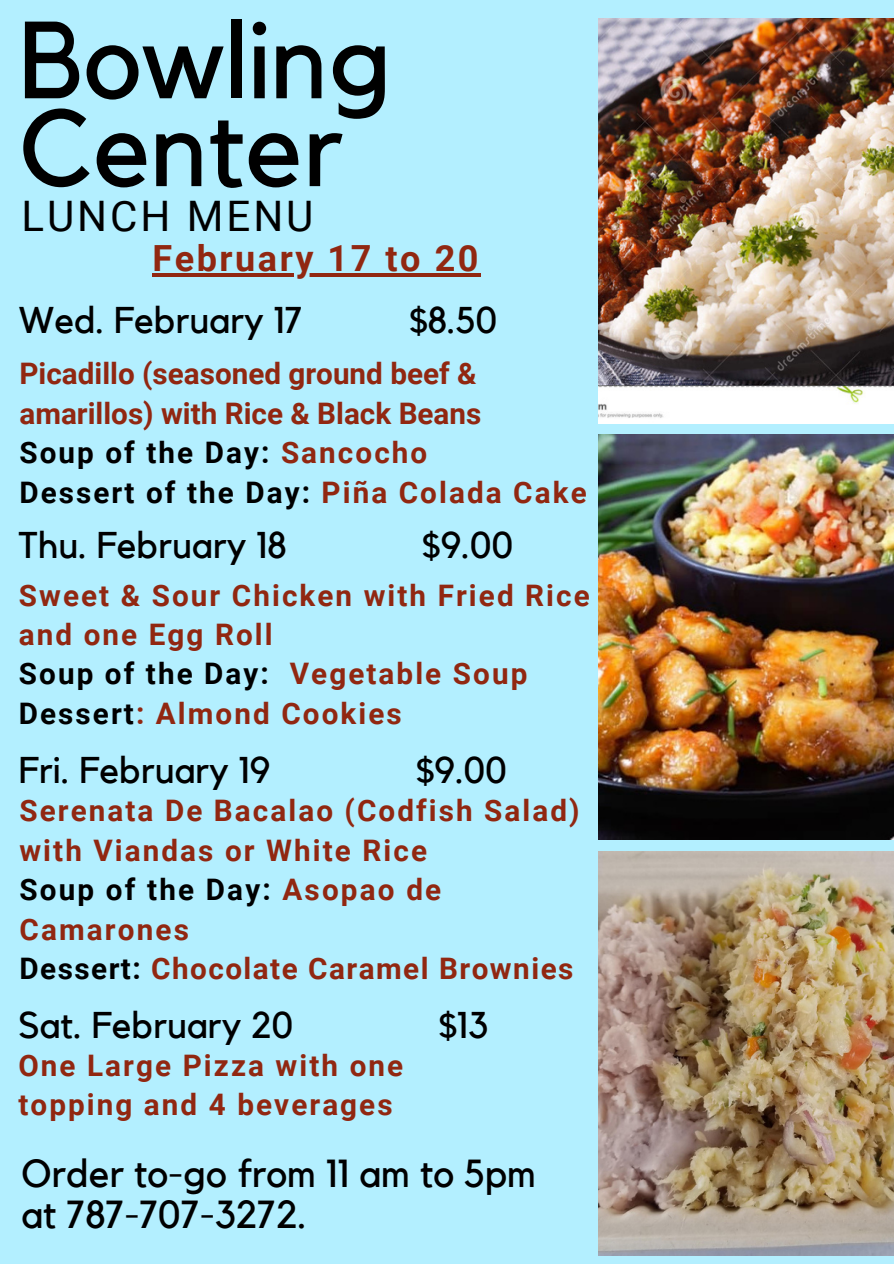
<style>
.page{position:relative;width:894px;height:1264px;background:#fff}
.page>*{position:absolute;margin:0;border:0;box-sizing:border-box;transform-origin:0 0}
.t1{font:108.15px/87.8px "Kollektif";color:#000}
.t2{font:42px "Roboto";letter-spacing:.07em;color:#000}
.t3{font:39px/41px "Kollektif";color:#000}
.t4{font:37.05px "Kollektif";color:#000}
.t5{font:700 36px "Roboto";letter-spacing:.07em;color:#912711}
.t6{font:700 29.7px/39.5px "Roboto";letter-spacing:.07em;color:#912711}
.t7{font:700 29.7px "Roboto";letter-spacing:.07em;color:#000}
.t8{font:700 29.7px/39.5px "Roboto";color:#912711}
.t9{font:700 29.7px "Roboto";letter-spacing:.05em;color:#912711}
.s1{color:#912711}
.s2{color:#000}
</style>
<div class="page">
<div style="left:0;top:0;width:893px;height:1263px;background:#b3efff"></div>
<img style="left:598px;top:19px;width:295px;height:404px">
<img style="left:598px;top:434px;width:295px;height:405px">
<img style="left:598px;top:851px;width:295px;height:404px">
<hr style="left:152px;top:273px;width:329px;height:4px;background:#912711">
<p class="t1" style="left:19px;top:21px;width:375px">Bowling<br>Center</p>
<p class="t2" style="left:22px;top:192px;width:293px">LUNCH MENU</p>
<p class="t5" style="left:152px;top:238px;width:327px">February 17 to 20</p>
<p class="t4" style="left:19px;top:303px;width:285px">Wed. February 17</p>
<p class="t4" style="left:409px;top:303px;width:89px">$8.50</p>
<p class="t8" style="left:19px;top:354px;width:463px">Picadillo (seasoned ground beef &amp; amarillos) with Rice &amp; Black Beans</p>
<p class="t7" style="left:19px;top:436px;width:409px">Soup of the Day: <span class="s1">Sancocho</span></p>
<p class="t7" style="left:19px;top:475px;width:568px">Dessert of the Day: <span class="s1">Piña Colada Cake</span></p>
<p class="t4" style="left:19px;top:527px;width:269px">Thu. February 18</p>
<p class="t4" style="left:422px;top:527px;width:92px">$9.00</p>
<p class="t6" style="left:19px;top:575px;width:572px">Sweet &amp; Sour Chicken with Fried Rice and one Egg Roll</p>
<p class="t7" style="left:19px;top:657px;width:510px">Soup of the Day: <span class="s1">Vegetable Soup</span></p>
<p class="t6" style="left:19px;top:694px;width:384px"><span class="s2">Dessert</span>: Almond Cookies</p>
<p class="t4" style="left:19px;top:753px;width:253px">Fri. February 19</p>
<p class="t4" style="left:416px;top:753px;width:92px">$9.00</p>
<p class="t6" style="left:19px;top:791px;width:561px">Serenata De Bacalao (Codfish Salad) with Viandas or White Rice</p>
<p class="t6" style="left:19px;top:870px;width:423px"><span class="s2">Soup of the Day:</span> Asopao de<br>Camarones</p>
<p class="t9" style="left:19px;top:951px;width:555px"><span class="s2">Dessert:</span> Chocolate Caramel Brownies</p>
<p class="t4" style="left:18px;top:1007px;width:276px">Sat. February 20</p>
<p class="t4" style="left:438px;top:1007px;width:51px">$13</p>
<p class="t6" style="left:18px;top:1045px;width:386px">One Large Pizza with one topping and 4 beverages</p>
<p class="t3" style="left:22px;top:1154px;width:515px">Order to-go from 11 am to 5pm at 787-707-3272.</p>
</div>
